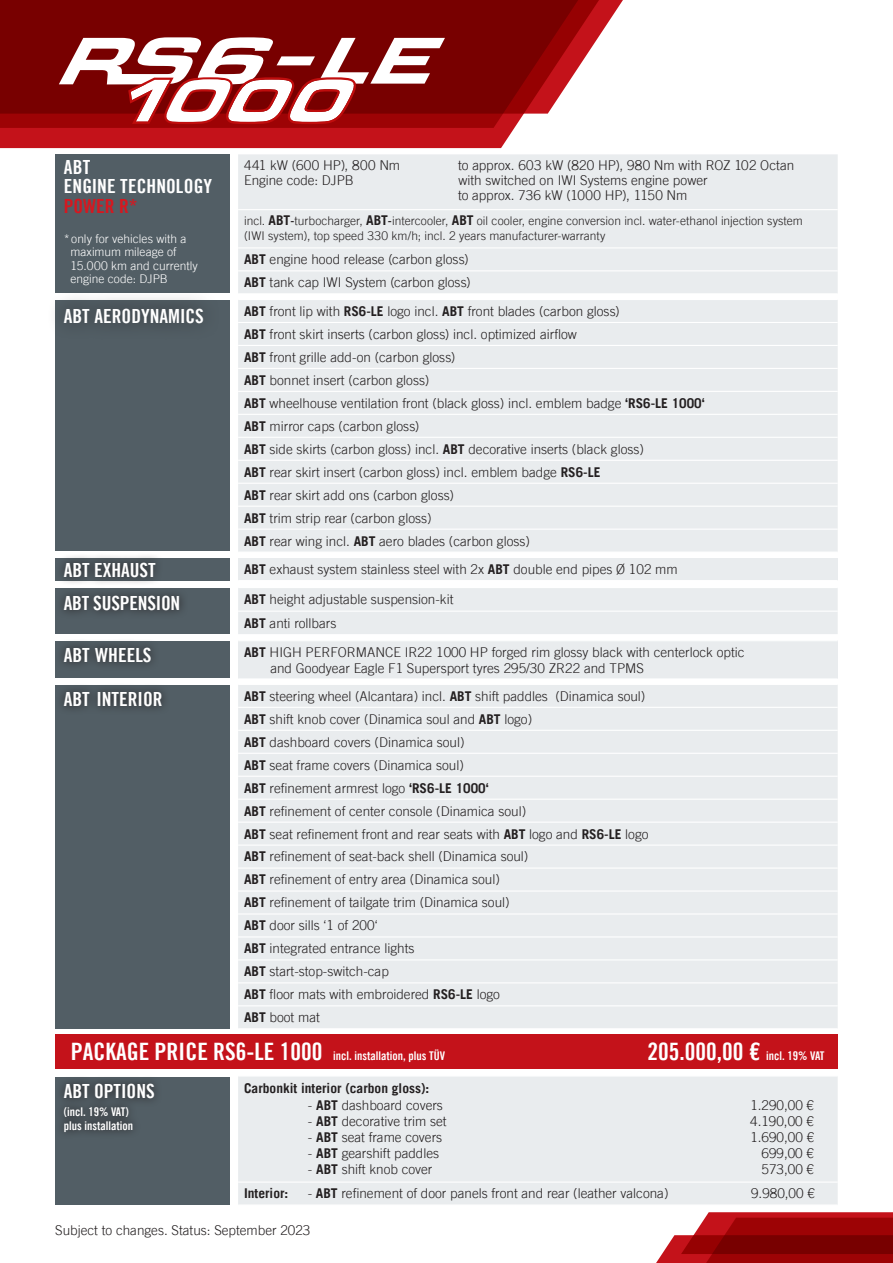
<style>
.page{position:relative;width:893px;height:1263px;background:#fff}
.page>*{position:absolute;margin:0;border:0;box-sizing:border-box;transform-origin:0 0}
.t1{font:24px "Trade Gothic LT Bold Cond Twenty";color:#fff}
.t2{font:19.5px/19.5px "Trade Gothic LT Bold Cond Twenty";color:#fff}
.t3{font:19.5px "Trade Gothic LT Bold Cond Twenty";color:#d7171f}
.t4{font:300 13.5px/23px "Trade Gothic LT";color:#231f20}
.t5{font:700 13.5px "Trade Gothic LT";color:#231f20}
.t6{font:300 13.5px "Trade Gothic LT";letter-spacing:.03em;color:#231f20}
.t7{font:300 12px/15px "Trade Gothic LT";letter-spacing:.005em;color:#231f20}
.t8{font:12px/13.5px "Trade Gothic LT Bold Cond Twenty";color:#fff}
.t9{font:300 12px/13.5px "Trade Gothic LT";letter-spacing:.005em;color:#fff}
.s1{font-weight:700;font-size:13.5px}
.s2{font-weight:700}
.s3{font-size:24px}
.s4{font-size:12px}
</style>
<div class="page">
<div style="left:0;top:128px;width:515px;height:20px;background:#c4121a"></div>
<svg style="left:0;top:114px;width:524px;height:14px;background:#a2090c"></svg>
<svg style="left:0;top:0;width:623px;height:114px;background:#8c1b1c"></svg>
<svg style="left:59px;top:37px;width:386px;height:87px"></svg>
<div style="left:55px;top:154px;width:175px;height:139px;background:#525e65"></div>
<svg style="left:656px;top:1212px;width:237px;height:51px;background:#a52224"></svg>
<div style="left:238px;top:154px;width:600px;height:139px;background:#e9ecee"></div>
<hr style="left:238px;top:209px;width:600px;height:1px;background:#fff">
<hr style="left:238px;top:247px;width:600px;height:1px;background:#fff">
<hr style="left:238px;top:270px;width:600px;height:1px;background:#fff">
<div style="left:238px;top:300px;width:600px;height:251px;background:#e9ecee"></div>
<hr style="left:238px;top:322px;width:600px;height:1px;background:#fff">
<hr style="left:238px;top:345px;width:600px;height:1px;background:#fff">
<hr style="left:238px;top:368px;width:600px;height:1px;background:#fff">
<hr style="left:238px;top:391px;width:600px;height:1px;background:#fff">
<hr style="left:238px;top:414px;width:600px;height:1px;background:#fff">
<hr style="left:238px;top:437px;width:600px;height:1px;background:#fff">
<hr style="left:238px;top:460px;width:600px;height:1px;background:#fff">
<hr style="left:238px;top:483px;width:600px;height:1px;background:#fff">
<hr style="left:238px;top:506px;width:600px;height:1px;background:#fff">
<hr style="left:238px;top:529px;width:600px;height:1px;background:#fff">
<div style="left:55px;top:301px;width:175px;height:250px;background:#525e65"></div>
<div style="left:47px;top:290px;width:174px;height:51px;background:#231f20;opacity:.75"></div>
<div style="left:238px;top:558px;width:600px;height:23px;background:#e9ecee"></div>
<hr style="left:238px;top:580px;width:600px;height:1px;background:#fff">
<div style="left:55px;top:558px;width:175px;height:23px;background:#525e65"></div>
<div style="left:55px;top:553px;width:109px;height:33px;background:#231f20;opacity:.75"></div>
<div style="left:238px;top:588px;width:600px;height:46px;background:#e9ecee"></div>
<hr style="left:238px;top:611px;width:600px;height:1px;background:#fff">
<div style="left:55px;top:588px;width:175px;height:46px;background:#525e65"></div>
<div style="left:55px;top:587px;width:134px;height:32px;background:#231f20;opacity:.75"></div>
<div style="left:55px;top:641px;width:175px;height:37px;background:#525e65"></div>
<div style="left:238px;top:641px;width:600px;height:38px;background:#e9ecee"></div>
<hr style="left:238px;top:678px;width:600px;height:1px;background:#fff">
<div style="left:55px;top:638px;width:105px;height:33px;background:#231f20;opacity:.75"></div>
<div style="left:55px;top:685px;width:175px;height:343px;background:#525e65"></div>
<div style="left:55px;top:683px;width:115px;height:32px;background:#231f20;opacity:.75"></div>
<div style="left:238px;top:1076px;width:600px;height:128px;background:#e9ecee"></div>
<hr style="left:238px;top:1181px;width:600px;height:2px;background:#fff">
<div style="left:55px;top:1034px;width:783px;height:34px;background:#c4121a"></div>
<div style="left:55px;top:1077px;width:175px;height:128px;background:#525e65"></div>
<div style="left:55px;top:1075px;width:108px;height:65px;background:#231f20;opacity:.75"></div>
<div style="left:238px;top:685px;width:600px;height:343px;background:#e9ecee"></div>
<hr style="left:238px;top:707px;width:600px;height:1px;background:#fff">
<hr style="left:238px;top:730px;width:600px;height:1px;background:#fff">
<hr style="left:238px;top:753px;width:600px;height:1px;background:#fff">
<hr style="left:238px;top:776px;width:600px;height:1px;background:#fff">
<hr style="left:238px;top:799px;width:600px;height:1px;background:#fff">
<hr style="left:238px;top:821px;width:600px;height:2px;background:#fff">
<hr style="left:238px;top:844px;width:600px;height:2px;background:#fff">
<hr style="left:238px;top:867px;width:600px;height:2px;background:#fff">
<hr style="left:238px;top:890px;width:600px;height:1px;background:#fff">
<hr style="left:238px;top:913px;width:600px;height:1px;background:#fff">
<hr style="left:238px;top:936px;width:600px;height:1px;background:#fff">
<hr style="left:238px;top:959px;width:600px;height:1px;background:#fff">
<hr style="left:238px;top:982px;width:600px;height:1px;background:#fff">
<hr style="left:238px;top:1005px;width:600px;height:1px;background:#fff">
<h2 class="t2" style="left:64px;top:157px;width:150px">ABT<br>ENGINE TECHNOLOGY</h2>
<h2 class="t3" style="left:64px;top:194px;width:75px">POWER R*</h2>
<p class="t9" style="left:70px;top:232px;width:129px;text-indent:-7px">* only for vehicles with a maximum mileage of<br>15.000 km and currently engine code: DJPB</p>
<h2 class="t2" style="left:64px;top:306px;width:142px">ABT AERODYNAMICS</h2>
<p class="t6" style="left:244px;top:157px;width:158px">441 kW (600 HP), 800 Nm</p>
<p class="t4" style="left:458px;top:154px;width:338px">to approx. 603 kW (820 HP), 980 Nm with ROZ 102 Octan</p>
<p class="t4" style="left:244px;top:169px;width:111px">Engine code: DJPB</p>
<p class="t4" style="left:458px;top:173px;width:251px;line-height:15px">with switched on IWI Systems engine power to approx. 736 kW (1000 HP), 1150 Nm</p>
<p class="t7" style="left:244px;top:213px;width:560px">incl. <span class="s1">ABT</span><span class="s2">-</span>turbocharger, <span class="s1">ABT</span><span class="s2">-</span>intercooler, <span class="s1">ABT</span> oil cooler, engine conversion incl. water-ethanol injection system (IWI system), top speed 330 km/h; incl. 2 years manufacturer-warranty</p>
<p class="t4" style="left:244px;top:247px;width:228px"><span class="s2">ABT</span> engine hood release (carbon gloss)<br><span class="s2">ABT</span> tank cap IWI System (carbon gloss)</p>
<p class="t4" style="left:244px;top:299px;width:462px"><span class="s2">ABT</span> front lip with <span class="s2">RS6-LE</span> logo incl. <span class="s2">ABT</span> front blades (carbon gloss)<br><span class="s2">ABT</span> front skirt inserts (carbon gloss) incl. optimized airflow<br><span class="s2">ABT</span> front grille add-on (carbon gloss)<br><span class="s2">ABT</span> bonnet insert (carbon gloss)<br><span class="s2">ABT</span> wheelhouse ventilation front (black gloss) incl. emblem badge <span class="s2">‘RS6-LE 1000‘ ABT</span> mirror caps (carbon gloss)<br><span class="s2">ABT</span> side skirts (carbon gloss) incl. <span class="s2">ABT</span> decorative inserts (black gloss)<br><span class="s2">ABT</span> rear skirt insert (carbon gloss) incl. emblem badge <span class="s2">RS6-LE<br>ABT</span> rear skirt add ons (carbon gloss)<br><span class="s2">ABT</span> trim strip rear (carbon gloss)<br><span class="s2">ABT</span> rear wing incl. <span class="s2">ABT</span> aero blades (carbon gloss)</p>
<h2 class="t2" style="left:64px;top:560px;width:94px">ABT EXHAUST</h2>
<p class="t4" style="left:244px;top:557px;width:435px"><span class="s2">ABT</span> exhaust system stainless steel with 2x <span class="s2">ABT</span> double end pipes Ø 102 mm</p>
<p class="t4" style="left:244px;top:588px;width:211px"><span class="s2">ABT</span> height adjustable suspension-kit<br><span class="s2">ABT</span> anti rollbars</p>
<h2 class="t2" style="left:64px;top:593px;width:118px">ABT SUSPENSION</h2>
<h2 class="t2" style="left:64px;top:645px;width:89px">ABT WHEELS</h2>
<h2 class="t2" style="left:64px;top:689px;width:100px">ABT INTERIOR</h2>
<p class="t4" style="left:270px;top:643px;width:476px;line-height:16.2px;text-indent:-26px"><span class="s2">ABT</span> HIGH PERFORMANCE IR22 1000 HP forged rim glossy black with centerlock optic and Goodyear Eagle F1 Supersport tyres 295/30 ZR22 and TPMS</p>
<p class="t4" style="left:244px;top:684px;width:406px"><span class="s2">ABT</span> steering wheel (Alcantara) incl. <span class="s2">ABT</span> shift paddles (Dinamica soul)<br><span class="s2">ABT</span> shift knob cover (Dinamica soul and <span class="s2">ABT</span> logo)<br><span class="s2">ABT</span> dashboard covers (Dinamica soul)<br><span class="s2">ABT</span> seat frame covers (Dinamica soul)<br><span class="s2">ABT</span> refinement armrest logo <span class="s2">‘RS6-LE 1000‘<br>ABT</span> refinement of center console (Dinamica soul)<br><span class="s2">ABT</span> seat refinement front and rear seats with <span class="s2">ABT</span> logo and <span class="s2">RS6-LE</span> logo <span class="s2">ABT</span> refinement of seat-back shell (Dinamica soul)<br><span class="s2">ABT</span> refinement of entry area (Dinamica soul)<br><span class="s2">ABT</span> refinement of tailgate trim (Dinamica soul)<br><span class="s2">ABT</span> door sills ‘1 of 200‘<br><span class="s2">ABT</span> integrated entrance lights<br><span class="s2">ABT</span> start-stop-switch-cap<br><span class="s2">ABT</span> floor mats with embroidered <span class="s2">RS6-LE</span> logo<br><span class="s2">ABT</span> boot mat</p>
<p class="t8" style="left:71px;top:1049px;width:376px"><span class="s3">PACKAGE PRICE RS6-LE 1000</span> incl. installation, plus TÜV</p>
<h1 class="t1" style="left:648px;top:1037px;width:178px">205.000,00 € <span class="s4">incl. 19% VAT</span></h1>
<h2 class="t2" style="left:64px;top:1081px;width:92px">ABT OPTIONS</h2>
<p class="t8" style="left:64px;top:1105px;width:71px">(incl. 19% VAT) plus installation</p>
<p class="t5" style="left:244px;top:1080px;width:187px">Carbonkit interior (carbon gloss):</p>
<p class="t4" style="left:308px;top:1093px;width:137px">- <span class="s2">ABT</span> dashboard covers</p>
<p class="t4" style="left:750px;top:1093px;width:65px">1.290,00 €</p>
<p class="t4" style="left:308px;top:1109px;width:140px">- <span class="s2">ABT</span> decorative trim set</p>
<p class="t4" style="left:750px;top:1109px;width:65px">4.190,00 €</p>
<p class="t4" style="left:308px;top:1125px;width:136px">- <span class="s2">ABT</span> seat frame covers</p>
<p class="t4" style="left:750px;top:1125px;width:65px">1.690,00 €</p>
<p class="t4" style="left:308px;top:1142px;width:133px">- <span class="s2">ABT</span> gearshift paddles</p>
<p class="t4" style="left:761px;top:1142px;width:54px">699,00 €</p>
<p class="t4" style="left:308px;top:1158px;width:126px">- <span class="s2">ABT</span> shift knob cover</p>
<p class="t4" style="left:762px;top:1158px;width:54px">573,00 €</p>
<p class="t5" style="left:244px;top:1185px;width:46px">Interior:</p>
<p class="t4" style="left:308px;top:1182px;width:362px">- <span class="s2">ABT</span> refinement of door panels front and rear (leather valcona)</p>
<p class="t4" style="left:751px;top:1182px;width:65px">9.980,00 €</p>
<p class="t4" style="left:55px;top:1218px;width:257px">Subject to changes. Status: September 2023</p>
</div>
